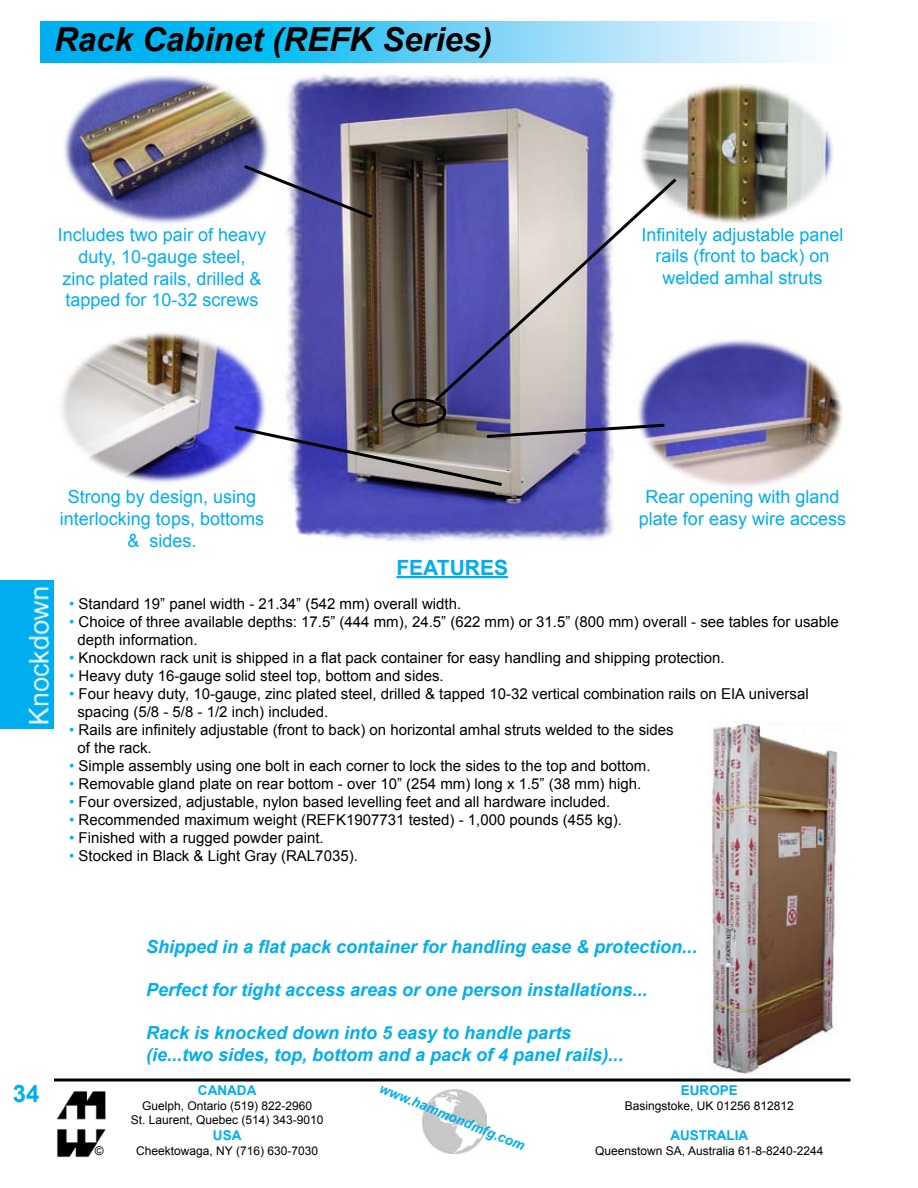
<style>
.page{position:relative;width:918px;height:1188px;background:#fff}
.page>*{position:absolute;margin:0;border:0;box-sizing:border-box;transform-origin:0 0}
.t1{font:italic 700 33px "Arial";color:#000}
.t2{font:700 24px "Arial";color:#00aeef}
.t3{font:700 21px "Arial";color:#00aeef}
.t4{font:18px/21.6px "Arial";color:#00aeef;text-align:center}
.t5{font:italic 700 18px/21.6px "Arial";color:#00aeef}
.t6{font:15px/18px "Arial";color:#000}
.t7{font:700 13.5px "Arial";color:#00aeef}
.t8{font:italic 700 13.5px "Arial";color:#00aeef}
.t9{font:12px/14.4px "Arial";color:#000;text-align:center}
.s1{color:#00aeef}
</style>
<div class="page">
<img style="left:422px;top:1090px;width:64px;height:64px">
<svg style="left:54px;top:1078px;width:796px;height:4px;background:#3f3f3f"></svg>
<img style="left:40px;top:22px;width:765px;height:40px">
<img style="left:56px;top:1091px;width:50px;height:67px">
<img style="left:286px;top:74px;width:330px;height:468px">
<hr style="left:396px;top:576px;width:112px;height:2px;background:#00aeef">
<img style="left:0;top:581px;width:54px;height:148px">
<div style="left:392px;top:398px;width:54px;height:29px;border:3px solid #000;border-radius:50%"></div>
<img style="left:64px;top:75px;width:206px;height:149px">
<svg style="left:241px;top:163px;width:135px;height:58px"></svg>
<img style="left:641px;top:83px;width:192px;height:140px">
<svg style="left:432px;top:175px;width:248px;height:229px"></svg>
<img style="left:62px;top:332px;width:204px;height:151px">
<img style="left:634px;top:327px;width:209px;height:160px">
<img style="left:231px;top:422px;width:437px;height:66px">
<img style="left:708px;top:723px;width:135px;height:352px">
<h1 class="t1" style="left:54px;top:18px;width:440px">Rack Cabinet (REFK Series)</h1>
<p class="t4" style="left:58px;top:225px;width:210px">Includes two pair of heavy duty, 10-gauge steel,<br>zinc plated rails, drilled &amp; tapped for 10-32 screws</p>
<p class="t4" style="left:60px;top:486px;width:206px">Strong by design, using interlocking tops, bottoms &amp; sides.</p>
<p class="t4" style="left:641px;top:224px;width:204px">Infinitely adjustable panel rails (front to back) on welded amhal struts</p>
<p class="t4" style="left:639px;top:486px;width:209px">Rear opening with gland plate for easy wire access</p>
<h3 class="t3" style="left:396px;top:554px;width:113px">FEATURES</h3>
<p class="t6" style="left:69px;top:594px;width:394px"><span class="s1">•</span> Standard 19” panel width - 21.34” (542 mm) overall width.</p>
<p class="t6" style="left:77px;top:612px;width:763px;text-indent:-8px"><span class="s1">•</span> Choice of three available depths: 17.5” (444 mm), 24.5” (622 mm) or 31.5” (800 mm) overall - see tables for usable depth information.</p>
<p class="t6" style="left:69px;top:648px;width:657px"><span class="s1">•</span> Knockdown rack unit is shipped in a flat pack container for easy handling and shipping protection.</p>
<p class="t6" style="left:69px;top:666px;width:376px"><span class="s1">•</span> Heavy duty 16-gauge solid steel top, bottom and sides.</p>
<p class="t6" style="left:77px;top:684px;width:733px;text-indent:-8px"><span class="s1">•</span> Four heavy duty, 10-gauge, zinc plated steel, drilled &amp; tapped 10-32 vertical combination rails on EIA universal spacing (5/8 - 5/8 - 1/2 inch) included.</p>
<p class="t6" style="left:77px;top:720px;width:598px;text-indent:-8px"><span class="s1">•</span> Rails are infinitely adjustable (front to back) on horizontal amhal struts welded to the sides of the rack.</p>
<p class="t6" style="left:69px;top:756px;width:583px"><span class="s1">•</span> Simple assembly using one bolt in each corner to lock the sides to the top and bottom.</p>
<p class="t6" style="left:69px;top:774px;width:574px"><span class="s1">•</span> Removable gland plate on rear bottom - over 10” (254 mm) long x 1.5” (38 mm) high.</p>
<p class="t6" style="left:69px;top:792px;width:543px"><span class="s1">•</span> Four oversized, adjustable, nylon based levelling feet and all hardware included.</p>
<p class="t6" style="left:69px;top:810px;width:554px"><span class="s1">•</span> Recommended maximum weight (REFK1907731 tested) - 1,000 pounds (455 kg).</p>
<p class="t6" style="left:69px;top:828px;width:256px"><span class="s1">•</span> Finished with a rugged powder paint.</p>
<p class="t6" style="left:69px;top:846px;width:290px"><span class="s1">•</span> Stocked in Black &amp; Light Gray (RAL7035).</p>
<p class="t5" style="left:146px;top:936px;width:553px">Shipped in a flat pack container for handling ease &amp; protection...</p>
<p class="t5" style="left:146px;top:979px;width:503px">Perfect for tight access areas or one person installations...</p>
<p class="t5" style="left:146px;top:1023px;width:479px">Rack is knocked down into 5 easy to handle parts (ie...two sides, top, bottom and a pack of 4 panel rails)...</p>
<h2 class="t2" style="left:13px;top:1078px;width:28px">34</h2>
<p class="t7" style="left:681px;top:1082px;width:59px">EUROPE</p>
<p class="t9" style="left:625px;top:1098px;width:170px">Basingstoke, UK 01256 812812</p>
<p class="t7" style="left:670px;top:1127px;width:79px">AUSTRALIA</p>
<p class="t9" style="left:595px;top:1143px;width:230px">Queenstown SA, Australia 61-8-8240-2244</p>
<p class="t7" style="left:198px;top:1082px;width:60px">CANADA</p>
<p class="t9" style="left:131px;top:1098px;width:194px">Guelph, Ontario (519) 822-2960<br>St. Laurent, Quebec (514) 343-9010</p>
<p class="t7" style="left:213px;top:1127px;width:30px">USA</p>
<p class="t8" style="left:384px;top:1080px;width:157px;rotate:22deg">www.hammondmfg.com</p>
<p class="t9" style="left:95px;top:1144px;width:10px">©</p>
<p class="t9" style="left:136px;top:1143px;width:183px">Cheektowaga, NY (716) 630-7030</p>
</div>
